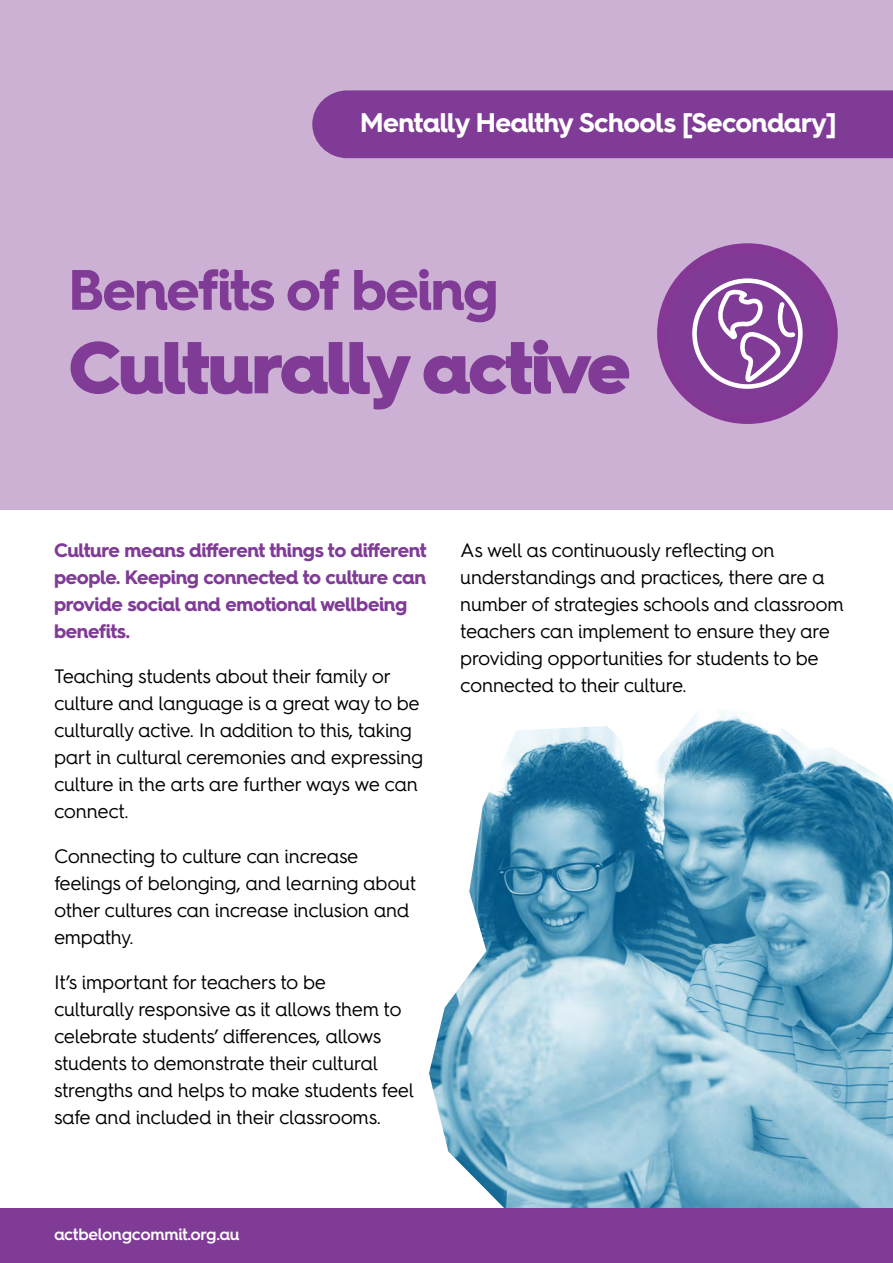
<style>
.page{position:relative;width:893px;height:1263px;background:#fff}
.page>*{position:absolute;margin:0;border:0;box-sizing:border-box;transform-origin:0 0}
.t1{font:900 73.5px "Hurme Geometric Sans 4";letter-spacing:-.04em;color:#7f3b95}
.t2{font:700 57px "Hurme Geometric Sans 4";letter-spacing:-.03em;color:#7f3b95}
.t3{font:700 27px "Hurme Geometric Sans 4";letter-spacing:-.02em;color:#fff}
.t4{font:19.5px/27px "Hurme Geometric Sans 4";letter-spacing:-.02em;color:#000}
.t5{font:700 19.5px/27px "Hurme Geometric Sans 4";letter-spacing:-.02em;color:#7f3b95}
.t6{font:600 16.5px "Hurme Geometric Sans 4";letter-spacing:-.02em;color:#fff}
</style>
<div class="page">
<img style="left:429px;top:710px;width:464px;height:499px">
<div style="left:0;top:0;width:893px;height:509px;background:#ccb1d5"></div>
<div style="left:312px;top:90px;width:581px;height:68px;background:#7f3b95"></div>
<div style="left:662px;top:248px;width:171px;height:171px;background:#7f3b95;border-radius:50%"></div>
<div style="left:657px;top:243px;width:181px;height:181px;border:10px solid #853795;border-radius:50%"></div>
<svg style="left:692px;top:278px;width:111px;height:111px"></svg>
<div style="left:0;top:1209px;width:893px;height:54px;background:#7f3b95"></div>
<h3 class="t3" style="left:360px;top:103px;width:478px">Mentally Healthy Schools [Secondary]</h3>
<h2 class="t2" style="left:68px;top:250px;width:432px">Benefits of being</h2>
<h1 class="t1" style="left:68px;top:316px;width:564px">Culturally active</h1>
<p class="t5" style="left:54px;top:537px;width:374px">Culture means different things to different people. Keeping connected to culture can provide social and emotional wellbeing benefits.</p>
<p class="t4" style="left:54px;top:662px;width:371px">Teaching students about their family or culture and language is a great way to be culturally active. In addition to this, taking part in cultural ceremonies and expressing culture in the arts are further ways we can connect.</p>
<p class="t4" style="left:54px;top:842px;width:364px">Connecting to culture can increase feelings of belonging, and learning about other cultures can increase inclusion and empathy.</p>
<p class="t4" style="left:54px;top:968px;width:362px">It’s important for teachers to be<br>culturally responsive as it allows them to celebrate students’ differences, allows students to demonstrate their cultural strengths and helps to make students feel safe and included in their classrooms.</p>
<p class="t4" style="left:460px;top:536px;width:385px">As well as continuously reflecting on understandings and practices, there are a number of strategies schools and classroom teachers can implement to ensure they are providing opportunities for students to be connected to their culture.</p>
<p class="t6" style="left:54px;top:1223px;width:187px">actbelongcommit.org.au</p>
</div>
